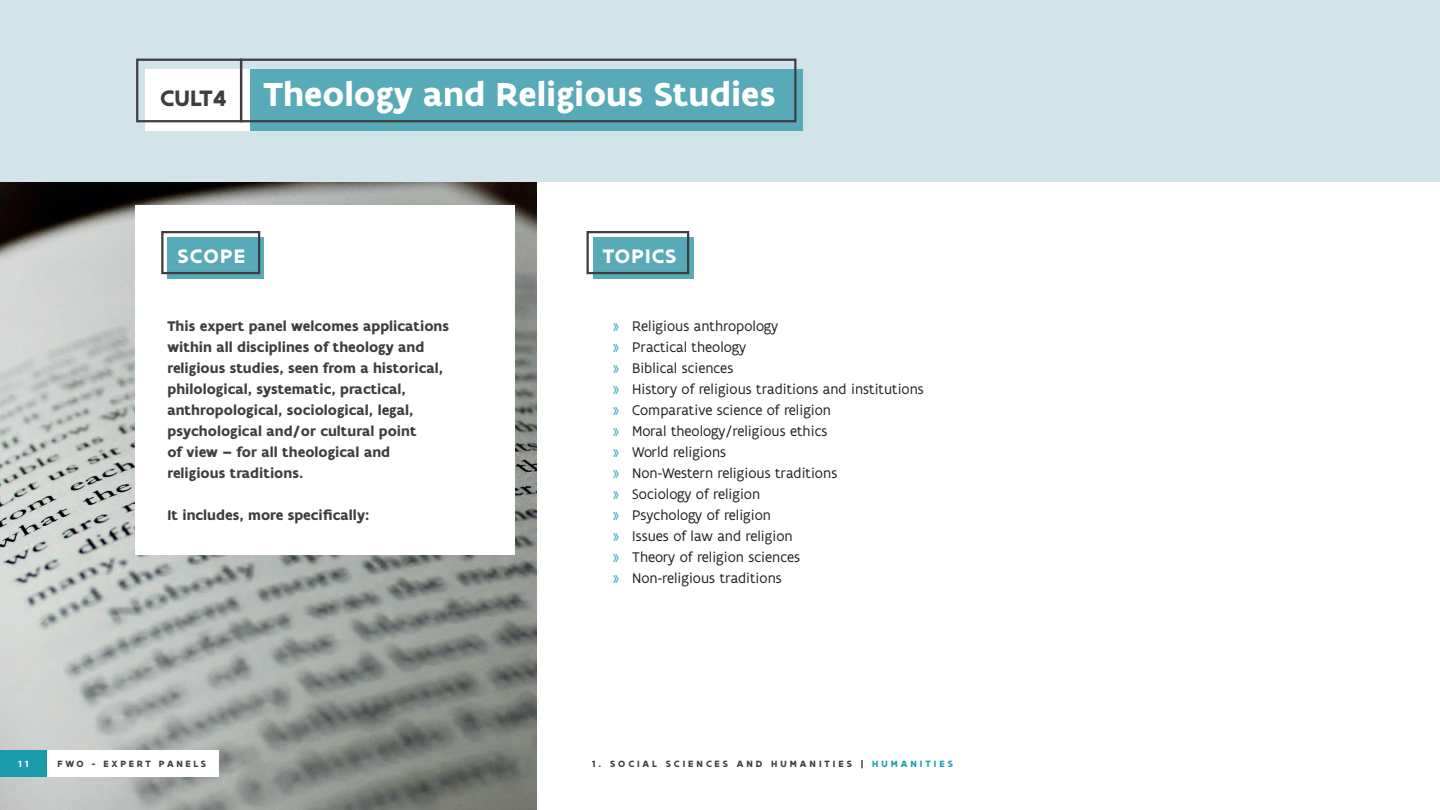
<style>
.page{position:relative;width:1440px;height:810px;background:#fff}
.page>*{position:absolute;margin:0;border:0;box-sizing:border-box;transform-origin:0 0}
.t1{font:700 35.7px "Flanders Art Sans";color:#fff}
.t2{font:700 24px "Flanders Art Sans";letter-spacing:.005em;color:#3e3e3f}
.t3{font:700 21px "Flanders Art Sans";letter-spacing:.055em;color:#fff}
.t4{font:15px "Flanders Art Sans";color:#231f20}
.t5{font:700 15px/21px "Flanders Art Sans";color:#3e3e3f}
.t6{font:700 9.75px "Flanders Art Sans";letter-spacing:.305em;color:#3e3e3f}
.t7{font:700 9.75px "Flanders Art Sans";letter-spacing:.265em;color:#3e3e3f}
.t8{font:700 9.75px "Flanders Art Sans";color:#fff}
.s1{font-size:11.25px;color:#1a9cac}
.s2{color:#1a9cac}
</style>
<div class="page">
<img style="left:0;top:182px;width:536px;height:628px">
<div style="left:0;top:0;width:1440px;height:182px;background:#d2e4ea"></div>
<div style="left:250px;top:69px;width:553px;height:61px;background:#58aab9"></div>
<div style="left:146px;top:69px;width:104px;height:62px;background:#fff"></div>
<div style="left:135px;top:205px;width:380px;height:350px;background:#fff"></div>
<div style="left:240px;top:59px;width:556px;height:63px;border:2px solid #3e3e3f"></div>
<div style="left:167px;top:237px;width:97px;height:41px;background:#58aab9"></div>
<div style="left:161px;top:231px;width:99px;height:43px;border:2px solid #3e3e3f"></div>
<div style="left:136px;top:59px;width:106px;height:63px;border:2px solid #3e3e3f"></div>
<div style="left:47px;top:750px;width:172px;height:27px;background:#fff"></div>
<div style="left:0;top:750px;width:47px;height:27px;background:#1a9cac"></div>
<div style="left:593px;top:237px;width:100px;height:41px;background:#58aab9"></div>
<div style="left:586px;top:231px;width:103px;height:43px;border:2px solid #3e3e3f"></div>
<p class="t2" style="left:160px;top:83px;width:67px">CULT4</p>
<p class="t1" style="left:264px;top:72px;width:514px">Theology and Religious Studies</p>
<p class="t3" style="left:178px;top:243px;width:69px">SCOPE</p>
<p class="t3" style="left:603px;top:243px;width:75px">TOPICS</p>
<p class="t5" style="left:167px;top:316px;width:283px">This expert panel welcomes applications within all disciplines of theology and</p>
<p class="t5" style="left:167px;top:358px;width:277px">religious studies, seen from a historical,</p>
<p class="t5" style="left:167px;top:379px;width:240px">philological, systematic, practical,</p>
<p class="t5" style="left:167px;top:400px;width:248px">anthropological, sociological, legal,</p>
<p class="t5" style="left:167px;top:421px;width:251px">psychological and/or cultural point</p>
<p class="t5" style="left:167px;top:442px;width:224px">of view – for all theological and</p>
<p class="t5" style="left:167px;top:463px;width:137px">religious traditions.</p>
<p class="t5" style="left:167px;top:505px;width:204px">It includes, more specifically:</p>
<p class="t4" style="left:613px;top:317px;width:167px"><span class="s1">»</span> Religious anthropology</p>
<p class="t4" style="left:613px;top:338px;width:135px"><span class="s1">»</span> Practical theology</p>
<p class="t4" style="left:613px;top:359px;width:122px"><span class="s1">»</span> Biblical sciences</p>
<p class="t4" style="left:613px;top:380px;width:313px"><span class="s1">»</span> History of religious traditions and institutions</p>
<p class="t4" style="left:613px;top:401px;width:220px"><span class="s1">»</span> Comparative science of religion</p>
<p class="t4" style="left:613px;top:422px;width:216px"><span class="s1">»</span> Moral theology/religious ethics</p>
<p class="t4" style="left:613px;top:443px;width:115px"><span class="s1">»</span> World religions</p>
<p class="t4" style="left:613px;top:464px;width:226px"><span class="s1">»</span> Non-Western religious traditions</p>
<p class="t4" style="left:613px;top:485px;width:149px"><span class="s1">»</span> Sociology of religion</p>
<p class="t4" style="left:613px;top:506px;width:160px"><span class="s1">»</span> Psychology of religion</p>
<p class="t4" style="left:613px;top:527px;width:181px"><span class="s1">»</span> Issues of law and religion</p>
<p class="t4" style="left:613px;top:548px;width:189px"><span class="s1">»</span> Theory of religion sciences</p>
<p class="t4" style="left:613px;top:569px;width:171px"><span class="s1">»</span> Non-religious traditions</p>
<p class="t8" style="left:18px;top:757px;width:12px">1 1</p>
<p class="t7" style="left:57px;top:757px;width:150px">FWO - EXPERT PANELS</p>
<p class="t6" style="left:592px;top:757px;width:363px">1. SOCIAL SCIENCES AND HUMANITIES | <span class="s2">HUMANITIES</span></p>
</div>
